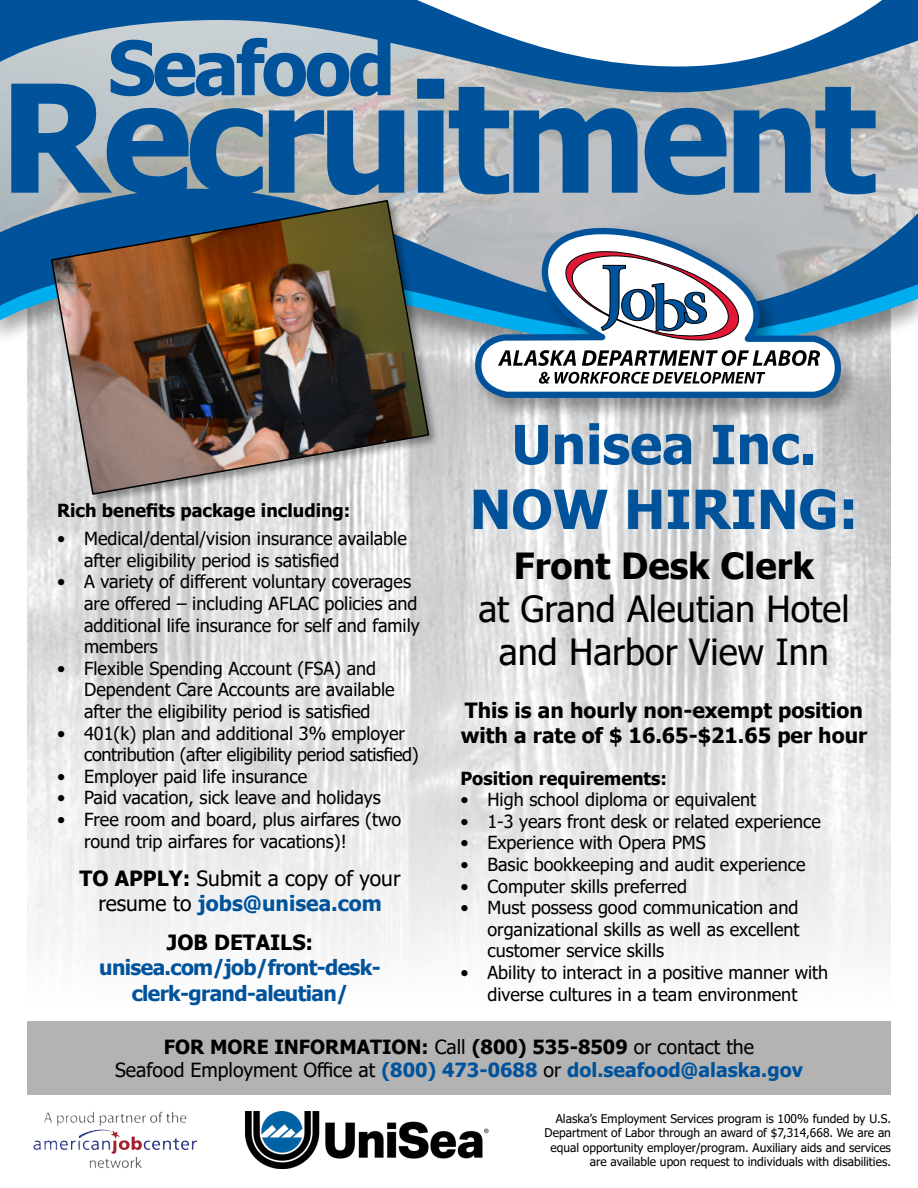
<style>
.page{position:relative;width:918px;height:1188px;background:#fff}
.page>*{position:absolute;margin:0;border:0;box-sizing:border-box;transform-origin:0 0}
.t1{font:700 150px "Tahoma";letter-spacing:-.04em;color:#00539b}
.t2{font:700 75px "Tahoma";letter-spacing:-.04em;color:#00539b}
.t3{font:700 54px/64.8px "Tahoma";color:#00539b;text-align:center}
.t4{font:36px/43.2px "Tahoma";color:#000;text-align:center}
.t5{font:700 36px "Tahoma";color:#000}
.t6{font:700 21px/25.2px "Tahoma";color:#000}
.t7{font:21px/25.2px "Tahoma";color:#000;text-align:center}
.t8{font:700 21px/25.2px "Tahoma";letter-spacing:-.03em;color:#00539b;text-align:center}
.t9{font:19.5px/23.4px "Tahoma";color:#000;text-align:center}
.t10{font:18px/21.6px "Tahoma";color:#000}
.t11{font:18px/21.6px "Tahoma";letter-spacing:-.02em;color:#000}
.t12{font:700 18px "Tahoma";color:#000}
.t13{font:12px/14.4px "Tahoma";color:#000;text-align:right}
.s1{font-weight:700}
.s2{font-weight:700;color:#00539b}
</style>
<div class="page">
<img style="left:0;top:92px;width:918px;height:81px">
<img style="left:27px;top:379px;width:864px;height:590px">
<div style="left:27px;top:1021px;width:864px;height:74px;background:#b3b3b3"></div>
<img style="left:87px;top:1112px;width:91px;height:11px">
<img style="left:245px;top:1111px;width:244px;height:58px">
<div style="left:0;top:198px;width:918px;height:181px;background:#000;opacity:.35"></div>
<svg style="left:0;top:173px;width:918px;height:163px;background:#8da6b7"></svg>
<svg style="left:0;top:0;width:918px;height:92px"></svg>
<div style="left:471px;top:225px;width:391px;height:196px;background:#000;opacity:.35"></div>
<svg style="left:472px;top:208px;width:372px;height:193px"></svg>
<svg style="left:539px;top:372px;width:226px;height:12px"></svg>
<svg style="left:498px;top:251px;width:322px;height:115px"></svg>
<div style="left:49px;top:198px;width:391px;height:307px;background:#000;opacity:.35"></div>
<img style="left:50px;top:199px;width:380px;height:297px">
<h2 class="t2" style="left:108px;top:15px;width:289px">Seafood</h2>
<h1 class="t1" style="left:0;top:33px;width:878px">Recruitment</h1>
<p class="t12" style="left:57px;top:498px;width:295px">Rich benefits package including:</p>
<p class="t10" style="left:84px;top:529px;width:324px;text-indent:-27px">• Medical/dental/vision insurance available after eligibility period is satisfied</p>
<p class="t10" style="left:84px;top:572px;width:337px;text-indent:-27px">• A variety of different voluntary coverages are offered – including AFLAC policies and additional life insurance for self and family members</p>
<p class="t10" style="left:84px;top:658px;width:312px;text-indent:-27px">• Flexible Spending Account (FSA) and<br>Dependent Care Accounts are available after the eligibility period is satisfied</p>
<p class="t11" style="left:84px;top:723px;width:336px;text-indent:-27px">• 401(k) plan and additional 3% employer contribution (after eligibility period satisfied)</p>
<p class="t10" style="left:57px;top:766px;width:252px">• Employer paid life insurance</p>
<p class="t10" style="left:57px;top:788px;width:325px">• Paid vacation, sick leave and holidays</p>
<p class="t10" style="left:84px;top:810px;width:319px;text-indent:-27px">• Free room and board, plus airfares (two round trip airfares for vacations)!</p>
<p class="t7" style="left:80px;top:867px;width:323px"><span class="s1">TO APPLY:</span> Submit a copy of your resume to <span class="s2">jobs@unisea.com</span></p>
<p class="t6" style="left:167px;top:931px;width:148px">JOB DETAILS:</p>
<p class="t8" style="left:99px;top:956px;width:283px">unisea.com/job/front-desk&shy;clerk-grand-aleutian/</p>
<h3 class="t3" style="left:470px;top:414px;width:390px">Unisea Inc.<br>NOW HIRING:</h3>
<h3 class="t5" style="left:514px;top:541px;width:302px">Front Desk Clerk</h3>
<h3 class="t4" style="left:478px;top:589px;width:373px">at Grand Aleutian Hotel and Harbor View Inn</h3>
<p class="t6" style="left:461px;top:698px;width:408px">This is an hourly non-exempt position with a rate of $ 16.65-$21.65 per hour</p>
<p class="t12" style="left:460px;top:765px;width:208px">Position requirements:</p>
<p class="t10" style="left:460px;top:790px;width:297px">• High school diploma or equivalent</p>
<p class="t10" style="left:460px;top:811px;width:362px">• 1-3 years front desk or related experience</p>
<p class="t10" style="left:460px;top:833px;width:247px">• Experience with Opera PMS</p>
<p class="t10" style="left:460px;top:855px;width:347px">• Basic bookkeeping and audit experience</p>
<p class="t10" style="left:460px;top:876px;width:228px">• Computer skills preferred</p>
<p class="t10" style="left:488px;top:898px;width:314px;text-align:justify;text-indent:-27px">• Must possess good communication and organizational skills as well as excellent customer service skills</p>
<p class="t10" style="left:460px;top:963px;width:369px;text-align:center">• Ability to interact in a positive manner with diverse cultures in a team environment</p>
<p class="t9" style="left:115px;top:1036px;width:689px"><span class="s1">FOR MORE INFORMATION:</span> Call <span class="s1">(800) 535-8509</span> or contact the<br>Seafood Employment Office at <span class="s2">(800) 473-0688</span> or <span class="s2">dol.seafood@alaska.gov</span></p>
<p class="t13" style="left:545px;top:1112px;width:348px">Alaska’s Employment Services program is 100% funded by U.S.<br>Department of Labor through an award of $7,314,668. We are an equal opportunity employer/program. Auxiliary aids and services are available upon request to individuals with disabilities.</p>
</div>
